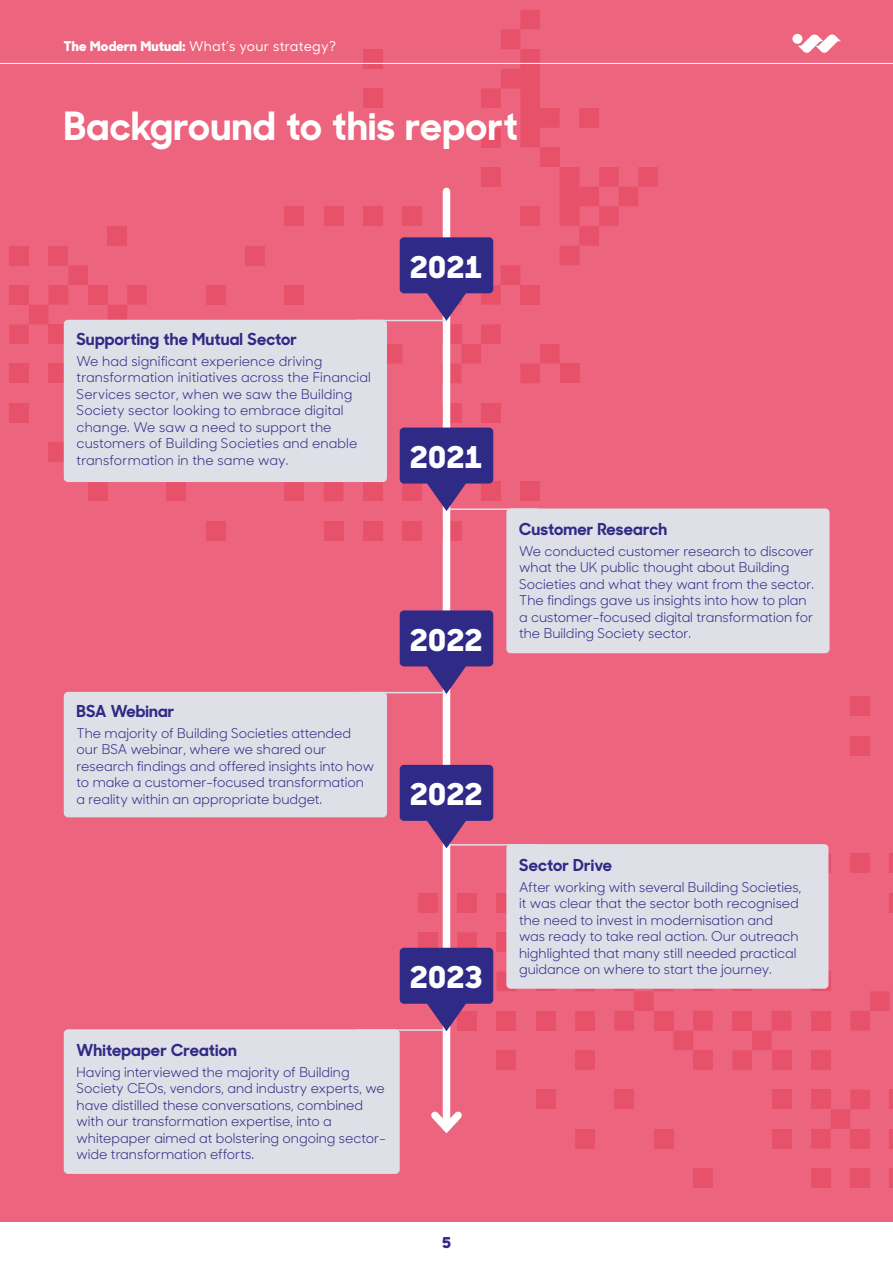
<style>
.page{position:relative;width:893px;height:1263px;background:#fff}
.page>*{position:absolute;margin:0;border:0;box-sizing:border-box;transform-origin:0 0}
.t1{font:700 39px "Sharp Sans No One";letter-spacing:.01em;color:#fff}
.t2{font:800 30px "Sharp Sans No One";letter-spacing:.01em;color:#fff}
.t3{font:700 16.5px "Sharp Sans No One";letter-spacing:.01em;color:#2f2a85}
.t4{font:800 15px "Sharp Sans No One";color:#2f2a85}
.t5{font:13.5px/16.5px "Sharp Sans No One";color:#2f2a85}
.t6{font:500 13.5px "Sharp Sans No One";letter-spacing:.02em;color:#fff}
.s1{font-weight:800}
</style>
<div class="page">
<div style="left:0;top:0;width:893px;height:1221px;background:#ed647e"></div>
<div style="left:418px;top:893px;width:19px;height:20px;background:#e7516a"></div>
<div style="left:457px;top:893px;width:20px;height:20px;background:#e7516a"></div>
<div style="left:496px;top:1050px;width:20px;height:20px;background:#e7516a"></div>
<div style="left:496px;top:893px;width:20px;height:20px;background:#e7516a"></div>
<div style="left:536px;top:1089px;width:19px;height:20px;background:#e7516a"></div>
<div style="left:575px;top:1129px;width:20px;height:19px;background:#e7516a"></div>
<div style="left:575px;top:1050px;width:20px;height:20px;background:#e7516a"></div>
<div style="left:614px;top:1089px;width:20px;height:20px;background:#e7516a"></div>
<div style="left:654px;top:1129px;width:19px;height:19px;background:#e7516a"></div>
<div style="left:693px;top:1168px;width:20px;height:20px;background:#e7516a"></div>
<div style="left:693px;top:1050px;width:20px;height:20px;background:#e7516a"></div>
<svg style="left:732px;top:1011px;width:59px;height:59px"></svg>
<div style="left:732px;top:1011px;width:20px;height:19px;background:#e7516a"></div>
<div style="left:732px;top:971px;width:20px;height:20px;background:#e7516a"></div>
<div style="left:772px;top:1129px;width:19px;height:19px;background:#e7516a"></div>
<div style="left:772px;top:1089px;width:19px;height:20px;background:#e7516a"></div>
<div style="left:772px;top:1050px;width:19px;height:20px;background:#e7516a"></div>
<div style="left:811px;top:1168px;width:20px;height:20px;background:#e7516a"></div>
<svg style="left:811px;top:1090px;width:59px;height:58px"></svg>
<div style="left:811px;top:1089px;width:20px;height:20px;background:#e7516a"></div>
<div style="left:811px;top:1050px;width:20px;height:20px;background:#e7516a"></div>
<div style="left:811px;top:1011px;width:20px;height:19px;background:#e7516a"></div>
<svg style="left:811px;top:971px;width:20px;height:20px"></svg>
<svg style="left:828px;top:854px;width:3px;height:19px"></svg>
<div style="left:850px;top:1168px;width:20px;height:20px;background:#e7516a"></div>
<div style="left:850px;top:1129px;width:20px;height:19px;background:#e7516a"></div>
<svg style="left:850px;top:991px;width:40px;height:39px"></svg>
<div style="left:850px;top:854px;width:20px;height:19px;background:#e7516a"></div>
<div style="left:850px;top:736px;width:20px;height:19px;background:#e7516a"></div>
<div style="left:850px;top:696px;width:20px;height:20px;background:#e7516a"></div>
<div style="left:9px;top:403px;width:20px;height:20px;background:#e7516a"></div>
<div style="left:9px;top:246px;width:20px;height:19px;background:#e7516a"></div>
<svg style="left:49px;top:442px;width:15px;height:20px"></svg>
<div style="left:49px;top:246px;width:19px;height:19px;background:#e7516a"></div>
<div style="left:88px;top:482px;width:20px;height:19px;background:#e7516a"></div>
<div style="left:108px;top:226px;width:19px;height:20px;background:#e7516a"></div>
<div style="left:167px;top:482px;width:19px;height:19px;background:#e7516a"></div>
<svg style="left:9px;top:265px;width:216px;height:138px"></svg>
<div style="left:206px;top:521px;width:19px;height:20px;background:#e7516a"></div>
<div style="left:206px;top:285px;width:19px;height:20px;background:#e7516a"></div>
<div style="left:245px;top:246px;width:20px;height:19px;background:#e7516a"></div>
<div style="left:284px;top:482px;width:20px;height:19px;background:#e7516a"></div>
<div style="left:284px;top:285px;width:20px;height:20px;background:#e7516a"></div>
<div style="left:284px;top:206px;width:20px;height:20px;background:#e7516a"></div>
<div style="left:324px;top:521px;width:19px;height:20px;background:#e7516a"></div>
<svg style="left:324px;top:482px;width:19px;height:19px"></svg>
<div style="left:324px;top:206px;width:19px;height:20px;background:#e7516a"></div>
<div style="left:363px;top:521px;width:20px;height:20px;background:#e7516a"></div>
<div style="left:363px;top:482px;width:20px;height:19px;background:#e7516a"></div>
<div style="left:363px;top:88px;width:20px;height:20px;background:#e7516a"></div>
<div style="left:363px;top:49px;width:20px;height:20px;background:#e7516a"></div>
<div style="left:402px;top:521px;width:20px;height:20px;background:#e7516a"></div>
<svg style="left:442px;top:521px;width:19px;height:20px"></svg>
<svg style="left:442px;top:403px;width:19px;height:20px"></svg>
<div style="left:481px;top:482px;width:20px;height:19px;background:#e7516a"></div>
<div style="left:481px;top:403px;width:20px;height:20px;background:#e7516a"></div>
<svg style="left:481px;top:10px;width:79px;height:137px"></svg>
<div style="left:520px;top:482px;width:20px;height:19px;background:#e7516a"></div>
<div style="left:540px;top:147px;width:20px;height:20px;background:#e7516a"></div>
<div style="left:579px;top:108px;width:20px;height:20px;background:#e7516a"></div>
<hr style="left:0;top:63px;width:893px;height:1px;background:#fff">
<div style="left:792px;top:34px;width:10px;height:10px;background:#fff;border-radius:50%"></div>
<svg style="left:798px;top:34px;width:43px;height:19px"></svg>
<div style="left:443px;top:191px;width:7px;height:937px;background:#fff"></div>
<svg style="left:431px;top:1105px;width:31px;height:29px"></svg>
<hr style="left:357px;top:692px;width:89px;height:1px;background:#dfdfe8">
<hr style="left:357px;top:1029px;width:89px;height:2px;background:#dfdfe8">
<hr style="left:446px;top:508px;width:92px;height:2px;background:#dfdfe8">
<hr style="left:446px;top:844px;width:92px;height:2px;background:#dfdfe8">
<div style="left:64px;top:320px;width:323px;height:162px;background:#dfdfe8;border-radius:4px"></div>
<div style="left:506px;top:508px;width:323px;height:145px;background:#dfdfe8;border-radius:4px"></div>
<div style="left:64px;top:692px;width:323px;height:125px;background:#dfdfe8;border-radius:4px"></div>
<div style="left:506px;top:844px;width:322px;height:145px;background:#dfdfe8;border-radius:4px"></div>
<div style="left:64px;top:1029px;width:336px;height:145px;background:#dfdfe8;border-radius:4px"></div>
<svg style="left:400px;top:913px;width:313px;height:137px"></svg>
<svg style="left:400px;top:765px;width:93px;height:83px"></svg>
<svg style="left:363px;top:167px;width:295px;height:216px"></svg>
<svg style="left:400px;top:428px;width:93px;height:83px"></svg>
<svg style="left:400px;top:610px;width:93px;height:84px"></svg>
<p class="t6" style="left:64px;top:36px;width:274px"><span class="s1">The Modern Mutual:</span> What’s your strategy?</p>
<h1 class="t1" style="left:64px;top:97px;width:455px">Background to this report</h1>
<p class="t3" style="left:77px;top:327px;width:222px">Supporting the Mutual Sector</p>
<p class="t5" style="left:77px;top:352px;width:296px">We had significant experience driving transformation initiatives across the Financial Services sector, when we saw the Building Society sector looking to embrace digital change. We saw a need to support the customers of Building Societies and enable transformation in the same way.</p>
<h2 class="t2" style="left:410px;top:245px;width:74px">2021</h2>
<h2 class="t2" style="left:410px;top:435px;width:74px">2021</h2>
<p class="t3" style="left:77px;top:699px;width:99px">BSA Webinar</p>
<p class="t5" style="left:77px;top:724px;width:299px">The majority of Building Societies attended our BSA webinar, where we shared our research findings and offered insights into how to make a customer-focused transformation a reality within an appropriate budget.</p>
<h2 class="t2" style="left:410px;top:618px;width:74px">2022</h2>
<h2 class="t2" style="left:410px;top:772px;width:74px">2022</h2>
<p class="t3" style="left:77px;top:1038px;width:162px">Whitepaper Creation</p>
<p class="t5" style="left:77px;top:1063px;width:311px">Having interviewed the majority of Building Society CEOs, vendors, and industry experts, we have distilled these conversations, combined with our transformation expertise, into a whitepaper aimed at bolstering ongoing sector&shy;wide transformation efforts.</p>
<h2 class="t2" style="left:410px;top:955px;width:74px">2023</h2>
<p class="t4" style="left:442px;top:1231px;width:10px">5</p>
<p class="t3" style="left:519px;top:517px;width:149px">Customer Research</p>
<p class="t5" style="left:519px;top:542px;width:296px">We conducted customer research to discover what the UK public thought about Building Societies and what they want from the sector.<br>The findings gave us insights into how to plan a customer-focused digital transformation for the Building Society sector.</p>
<p class="t3" style="left:519px;top:852px;width:94px">Sector Drive</p>
<p class="t5" style="left:519px;top:878px;width:284px">After working with several Building Societies, it was clear that the sector both recognised the need to invest in modernisation and was ready to take real action. Our outreach highlighted that many still needed practical guidance on where to start the journey.</p>
</div>
